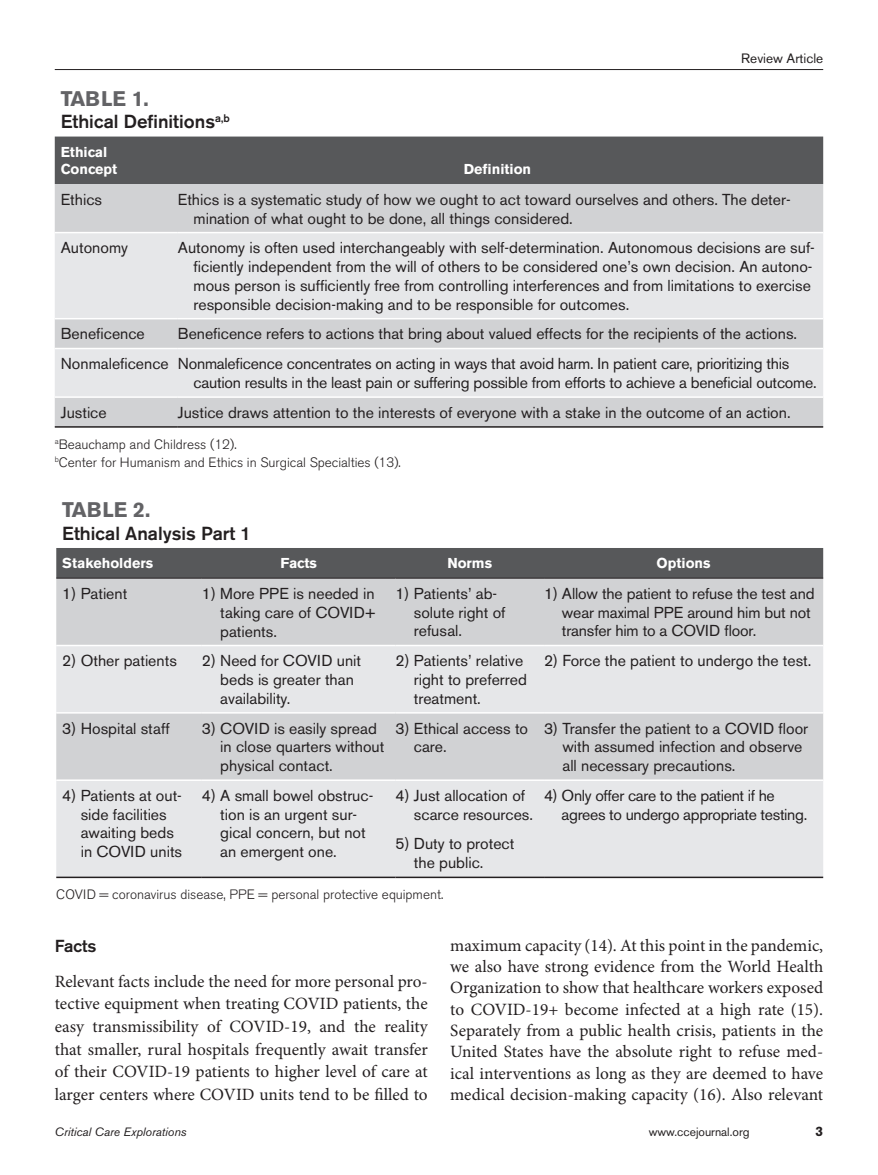
<style>
.page{position:relative;width:878px;height:1175px;background:#fff}
.page>*{position:absolute;margin:0;border:0;box-sizing:border-box;transform-origin:0 0}
.t1{font:700 21px "Akzidenz Grotesk BE";color:#636366}
.t2{font:500 18.75px "Akzidenz Grotesk BE";color:#231f20}
.t3{font:17.25px/21.3px "Minion Pro";color:#231f20;text-align:justify}
.t4{font:500 17.25px "Akzidenz Grotesk BE";color:#231f20}
.t5{font:15.75px/18.8px "Akzidenz Grotesk BE";color:#231f20}
.t6{font:15.75px/18.8px "Akzidenz Grotesk BE";letter-spacing:-.02em;color:#231f20}
.t7{font:700 14.25px/17.2px "Akzidenz Grotesk BE";color:#fff}
.t8{font:300 13.5px/18px "Akzidenz Grotesk BE";color:#231f20}
.t9{font:13.5px "Akzidenz Grotesk BE";color:#231f20}
.t10{font:700 13.5px "Akzidenz Grotesk BE";color:#231f20}
.t11{font:italic 12px "Akzidenz Grotesk BE";color:#231f20}
.t12{font:12px "Akzidenz Grotesk BE";color:#231f20}
</style>
<div class="page">
<hr style="left:55px;top:69px;width:768px;height:1px;background:#231f20">
<div style="left:55px;top:136px;width:768px;height:48px;background:#57585a"></div>
<div style="left:55px;top:184px;width:768px;height:242px;background:#d1d2d4"></div>
<svg style="left:55px;top:233px;width:768px;height:163px;background:#e2e3e5"></svg>
<hr style="left:55px;top:232px;width:123px;height:1px;background:#fff">
<hr style="left:178px;top:232px;width:645px;height:1px;background:#fff">
<hr style="left:55px;top:318px;width:123px;height:1px;background:#fff">
<hr style="left:178px;top:318px;width:645px;height:1px;background:#fff">
<hr style="left:55px;top:348px;width:123px;height:1px;background:#fff">
<hr style="left:178px;top:348px;width:645px;height:1px;background:#fff">
<hr style="left:55px;top:396px;width:123px;height:2px;background:#fff">
<hr style="left:178px;top:396px;width:645px;height:2px;background:#fff">
<hr style="left:55px;top:426px;width:123px;height:2px;background:#231f20">
<hr style="left:178px;top:426px;width:645px;height:2px;background:#231f20">
<div style="left:56px;top:548px;width:767px;height:30px;background:#57585a"></div>
<div style="left:56px;top:579px;width:767px;height:66px;background:#d1d2d4"></div>
<svg style="left:56px;top:646px;width:767px;height:230px;background:#e0e1e3"></svg>
<hr style="left:56px;top:578px;width:146px;height:1px;background:#231f20">
<hr style="left:202px;top:578px;width:193px;height:1px;background:#231f20">
<hr style="left:395px;top:578px;width:149px;height:1px;background:#231f20">
<hr style="left:544px;top:578px;width:279px;height:1px;background:#231f20">
<hr style="left:56px;top:712px;width:146px;height:1px;background:#fff">
<hr style="left:202px;top:712px;width:193px;height:1px;background:#fff">
<hr style="left:395px;top:712px;width:149px;height:1px;background:#fff">
<hr style="left:544px;top:712px;width:279px;height:1px;background:#fff">
<hr style="left:56px;top:779px;width:146px;height:2px;background:#fff">
<hr style="left:202px;top:779px;width:193px;height:2px;background:#fff">
<hr style="left:395px;top:779px;width:149px;height:2px;background:#fff">
<hr style="left:544px;top:779px;width:279px;height:2px;background:#fff">
<hr style="left:56px;top:876px;width:146px;height:2px;background:#231f20">
<hr style="left:202px;top:876px;width:193px;height:2px;background:#231f20">
<hr style="left:395px;top:876px;width:149px;height:2px;background:#231f20">
<hr style="left:544px;top:876px;width:279px;height:2px;background:#231f20">
<h1 class="t1" style="left:61px;top:86px;width:89px">TABLE 1.</h1>
<p class="t2" style="left:61px;top:110px;width:170px">Ethical Definitions<sup>a,b</sup></p>
<p class="t7" style="left:61px;top:143px;width:58px">Ethical<br>Concept</p>
<p class="t7" style="left:464px;top:161px;width:69px">Definition</p>
<p class="t9" style="left:741px;top:50px;width:83px">Review Article</p>
<p class="t5" style="left:61px;top:190px;width:43px">Ethics</p>
<p class="t5" style="left:194px;top:190px;width:598px;text-indent:-16px">Ethics is a systematic study of how we ought to act toward ourselves and others. The deter&shy;mination of what ought to be done, all things considered.</p>
<p class="t5" style="left:61px;top:238px;width:69px">Autonomy</p>
<p class="t5" style="left:194px;top:238px;width:622px;text-indent:-16px">Autonomy is often used interchangeably with self-determination. Autonomous decisions are suf&shy;ficiently independent from the will of others to be considered one’s own decision. An autono&shy;mous person is sufficiently free from controlling interferences and from limitations to exercise responsible decision-making and to be responsible for outcomes.</p>
<p class="t5" style="left:61px;top:325px;width:86px">Beneficence</p>
<p class="t5" style="left:61px;top:319px;width:738px;line-height:29.8px;text-indent:117px">Beneficence refers to actions that bring about valued effects for the recipients of the actions.<br>Nonmaleficence Nonmaleficence concentrates on acting in ways that avoid harm. In patient care, prioritizing this</p>
<p class="t5" style="left:194px;top:373px;width:624px">caution results in the least pain or suffering possible from efforts to achieve a beneficial outcome.</p>
<p class="t5" style="left:61px;top:403px;width:47px">Justice</p>
<p class="t5" style="left:178px;top:403px;width:614px">Justice draws attention to the interests of everyone with a stake in the outcome of an action.</p>
<p class="t8" style="left:55px;top:435px;width:347px"><sup>a</sup>Beauchamp and Childress (12).<br><sup>b</sup>Center for Humanism and Ethics in Surgical Specialties (13).</p>
<h1 class="t1" style="left:62px;top:498px;width:89px">TABLE 2.</h1>
<p class="t2" style="left:62px;top:521px;width:190px">Ethical Analysis Part 1</p>
<p class="t7" style="left:62px;top:555px;width:92px">Stakeholders</p>
<p class="t7" style="left:280px;top:555px;width:38px">Facts</p>
<p class="t7" style="left:447px;top:555px;width:46px">Norms</p>
<p class="t7" style="left:656px;top:555px;width:56px">Options</p>
<p class="t5" style="left:62px;top:584px;width:66px">1) Patient</p>
<p class="t5" style="left:220px;top:584px;width:157px;text-align:justify;text-indent:-18px">1) More PPE is needed in taking care of COVID+ patients.</p>
<p class="t5" style="left:414px;top:584px;width:93px;text-indent:-18px">1) Patients’ ab&shy;solute right of refusal.</p>
<p class="t5" style="left:562px;top:584px;width:254px;text-indent:-18px">1) Allow the patient to refuse the test and wear maximal PPE around him but not transfer him to a COVID floor.</p>
<p class="t5" style="left:62px;top:651px;width:116px">2) Other patients</p>
<p class="t5" style="left:220px;top:651px;width:142px;text-indent:-18px">2) Need for COVID unit beds is greater than availability.</p>
<p class="t5" style="left:414px;top:651px;width:114px;text-indent:-18px">2) Patients’ relative right to preferred treatment.</p>
<p class="t5" style="left:544px;top:651px;width:269px">2) Force the patient to undergo the test.</p>
<p class="t5" style="left:62px;top:718px;width:109px">3) Hospital staff</p>
<p class="t5" style="left:220px;top:718px;width:166px;text-indent:-18px">3) COVID is easily spread in close quarters without physical contact.</p>
<p class="t5" style="left:414px;top:718px;width:116px;text-indent:-18px">3) Ethical access to care.</p>
<p class="t5" style="left:562px;top:718px;width:247px;text-indent:-18px">3) Transfer the patient to a COVID floor with assumed infection and observe all necessary precautions.</p>
<p class="t5" style="left:81px;top:786px;width:103px;text-indent:-18px">4) Patients at out&shy;side facilities awaiting beds in COVID units</p>
<p class="t5" style="left:220px;top:786px;width:154px;text-indent:-18px">4) A small bowel obstruc&shy;tion is an urgent sur&shy;gical concern, but not an emergent one.</p>
<p class="t5" style="left:414px;top:786px;width:121px;text-indent:-18px">4) Just allocation of scarce resources.</p>
<p class="t6" style="left:561px;top:786px;width:247px;text-indent:-17px">4) Only offer care to the patient if he agrees to undergo appropriate testing.</p>
<p class="t5" style="left:414px;top:834px;width:102px;text-indent:-18px">5) Duty to protect the public.</p>
<p class="t8" style="left:56px;top:885px;width:388px">COVID = coronavirus disease, PPE = personal protective equipment.</p>
<p class="t4" style="left:55px;top:935px;width:43px">Facts</p>
<p class="t3" style="left:55px;top:969px;width:374px;line-height:22.6px">Relevant facts include the need for more personal pro&shy;tective equipment when treating COVID patients, the easy transmissibility of COVID-19, and the reality that smaller, rural hospitals frequently await transfer of their COVID-19 patients to higher level of care at larger centers where COVID units tend to be filled to</p>
<p class="t3" style="left:450px;top:934px;width:374px">maximum capacity (14). At this point in the pandemic, we also have strong evidence from the World Health Organization to show that healthcare workers exposed to COVID-19+ become infected at a high rate (15).<br>Separately from a public health crisis, patients in the United States have the absolute right to refuse med&shy;ical interventions as long as they are deemed to have medical decision-making capacity (16). Also relevant</p>
<p class="t11" style="left:55px;top:1125px;width:133px">Critical Care Explorations</p>
<p class="t12" style="left:648px;top:1125px;width:102px">www.ccejournal.org</p>
<p class="t10" style="left:815px;top:1123px;width:9px">3</p>
</div>
